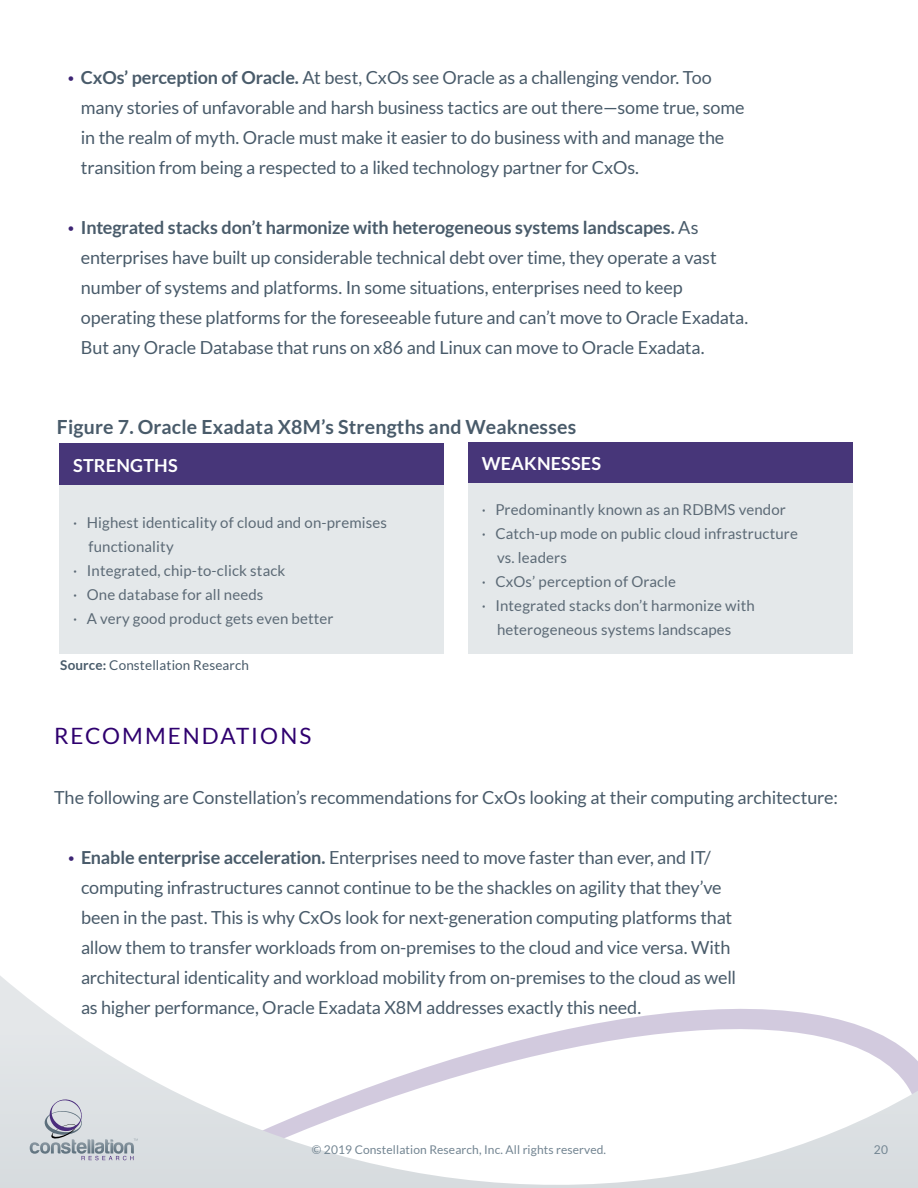
<style>
.page{position:relative;width:918px;height:1188px;background:#fff}
.page>*{position:absolute;margin:0;border:0;box-sizing:border-box;transform-origin:0 0}
.t1{font:22.5px "Lato";letter-spacing:.09em;color:#2f006f}
.t2{font:700 19.5px "Lato";letter-spacing:.01em;color:#495b6a}
.t3{font:18px/30px "Lato";letter-spacing:-.01em;color:#495b6a}
.t4{font:700 18px "Lato";letter-spacing:-.005em;color:#495b6a}
.t5{font:700 18px "Lato";letter-spacing:.01em;color:#fff}
.t6{font:15px "Lato";letter-spacing:.01em;color:#5c6a76}
.t7{font:13.5px "Lato";letter-spacing:.01em;color:#495b6a}
.t8{font:12px "Lato";letter-spacing:.01em;color:#738592}
.s1{font-weight:100;color:#3d2474}
.s2{font-weight:700}
.s3{font-weight:400}
</style>
<div class="page">
<svg style="left:0;top:976px;width:918px;height:212px"></svg>
<div style="left:468px;top:442px;width:385px;height:42px;background:#473679"></div>
<div style="left:468px;top:484px;width:385px;height:170px;background:#e4e8ea"></div>
<div style="left:60px;top:444px;width:384px;height:41px;background:#473679"></div>
<div style="left:60px;top:485px;width:384px;height:169px;background:#e4e8ea"></div>
<svg style="left:30px;top:1099px;width:108px;height:61px;background:#c6cbd2"></svg>
<p class="t3" style="left:81px;top:62px;width:665px;text-indent:-15px"><span class="s1">•</span> <span class="s2">CxOs’ perception of Oracle.</span> At best, CxOs see Oracle as a challenging vendor. Too many stories of unfavorable and harsh business tactics are out there—some true, some in the realm of myth. Oracle must make it easier to do business with and manage the transition from being a respected to a liked technology partner for CxOs.</p>
<p class="t4" style="left:66px;top:217px;width:634px"><span class="s1">•</span> Integrated stacks don’t harmonize with heterogeneous systems landscapes. <span class="s3">As</span></p>
<p class="t3" style="left:81px;top:242px;width:669px">enterprises have built up considerable technical debt over time, they operate a vast number of systems and platforms. In some situations, enterprises need to keep operating these platforms for the foreseeable future and can’t move to Oracle Exadata.<br>But any Oracle Database that runs on x86 and Linux can move to Oracle Exadata.</p>
<p class="t2" style="left:57px;top:415px;width:521px">Figure 7. Oracle Exadata X8M’s Strengths and Weaknesses</p>
<h4 class="t5" style="left:73px;top:455px;width:106px">STRENGTHS</h4>
<h4 class="t5" style="left:482px;top:453px;width:121px">WEAKNESSES</h4>
<p class="t6" style="left:482px;top:501px;width:306px">· Predominantly known as an RDBMS vendor</p>
<p class="t6" style="left:73px;top:514px;width:315px">· Highest identicality of cloud and on-premises</p>
<p class="t6" style="left:482px;top:525px;width:318px">· Catch-up mode on public cloud infrastructure</p>
<p class="t6" style="left:89px;top:538px;width:87px">functionality</p>
<p class="t6" style="left:497px;top:549px;width:71px">vs. leaders</p>
<p class="t6" style="left:73px;top:562px;width:214px">· Integrated, chip-to-click stack</p>
<p class="t6" style="left:482px;top:573px;width:196px">· CxOs’ perception of Oracle</p>
<p class="t6" style="left:73px;top:586px;width:192px">· One database for all needs</p>
<p class="t6" style="left:482px;top:597px;width:275px">· Integrated stacks don’t harmonize with</p>
<p class="t6" style="left:73px;top:610px;width:262px">· A very good product gets even better</p>
<p class="t6" style="left:497px;top:621px;width:236px">heterogeneous systems landscapes</p>
<p class="t7" style="left:60px;top:658px;width:190px"><span class="s2">Source:</span> Constellation Research</p>
<h3 class="t1" style="left:54px;top:723px;width:259px">RECOMMENDATIONS</h3>
<p class="t3" style="left:54px;top:782px;width:786px">The following are Constellation’s recommendations for CxOs looking at their computing architecture:</p>
<p class="t3" style="left:81px;top:842px;width:657px;text-indent:-15px"><span class="s1">•</span> <span class="s2">Enable enterprise acceleration.</span> Enterprises need to move faster than ever, and IT/ computing infrastructures cannot continue to be the shackles on agility that they’ve been in the past. This is why CxOs look for next-generation computing platforms that allow them to transfer workloads from on-premises to the cloud and vice versa. With architectural identicality and workload mobility from on-premises to the cloud as well as higher performance, Oracle Exadata X8M addresses exactly this need.</p>
<p class="t8" style="left:312px;top:1142px;width:296px">© 2019 Constellation Research, Inc. All rights reserved.</p>
<p class="t8" style="left:874px;top:1143px;width:16px">20</p>
</div>
